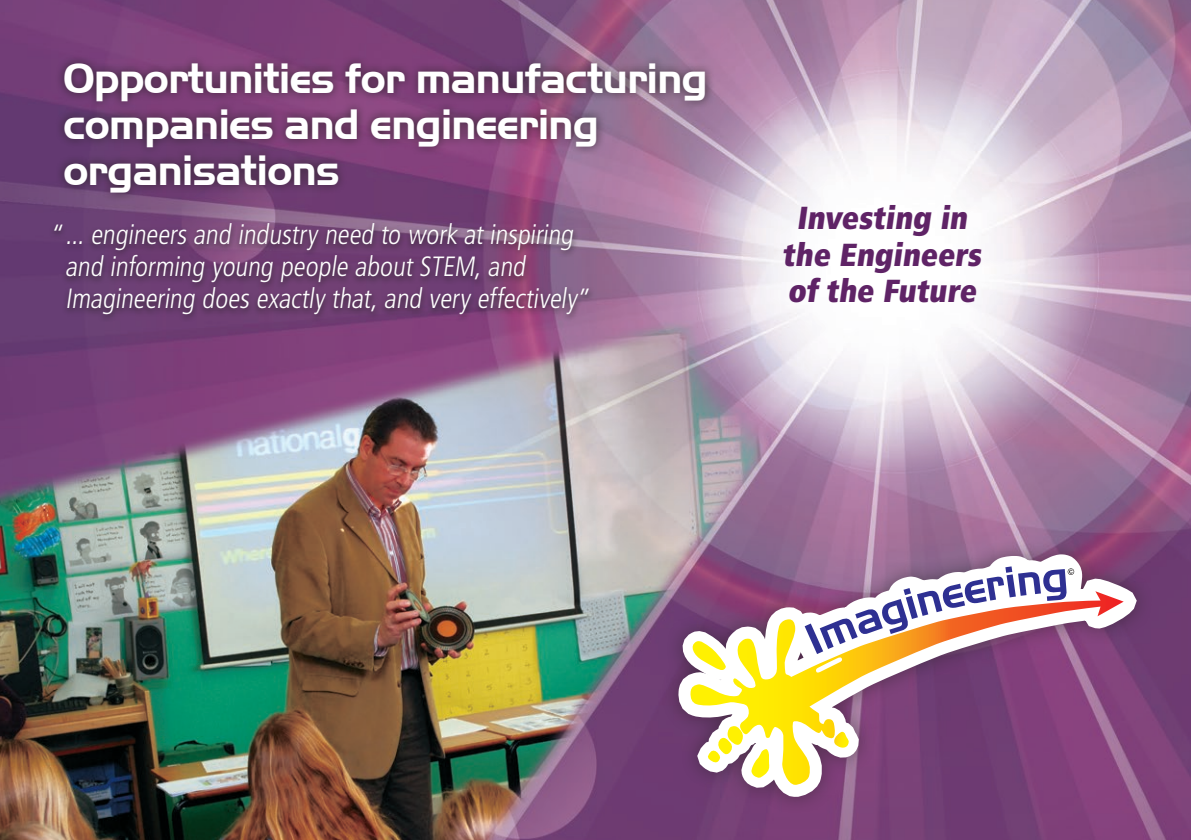
<style>
.page{position:relative;width:1191px;height:840px;background:#fff}
.page>*{position:absolute;margin:0;border:0;box-sizing:border-box;transform-origin:0 0}
.t1{font:700 44px/46px "Handel Got D";letter-spacing:-.025em;color:#fff}
.t2{font:32px/36px "Humanist 777 BT Extra Black Cond B";color:#5f2366;text-align:center}
.t3{font:28px/32px "Humanist 777 BT Light Condensed B";color:#fff}
</style>
<div class="page">
<img style="left:0;top:0;width:1191px;height:839px">
<div style="left:660px;top:536px;width:493px;height:278px;background:#231f20;opacity:.5"></div>
<svg style="left:669px;top:580px;width:478px;height:229px;background:#804a7e"></svg>
<svg style="left:781px;top:538px;width:323px;height:53px;background:#a1779b"></svg>
<svg style="left:1074px;top:591px;width:49px;height:193px;background:#9c5e8b"></svg>
<svg style="left:669px;top:565px;width:405px;height:237px"></svg>
<div style="left:49px;top:219px;width:545px;height:103px;background:#231f20;opacity:.75"></div>
<div style="left:55px;top:54px;width:659px;height:148px;background:#231f20;opacity:.75"></div>
<p class="t1" style="left:63px;top:55px;width:646px">Opportunities for manufacturing companies and engineering organisations</p>
<p class="t3" style="left:65px;top:217px;width:528px;text-indent:-14px">“... engineers and industry need to work at inspiring and informing young people about STEM, and<br>Imagineering does exactly that, and very effectively”</p>
<p class="t2" style="left:782px;top:199px;width:206px">Investing in the Engineers of the Future</p>
</div>
